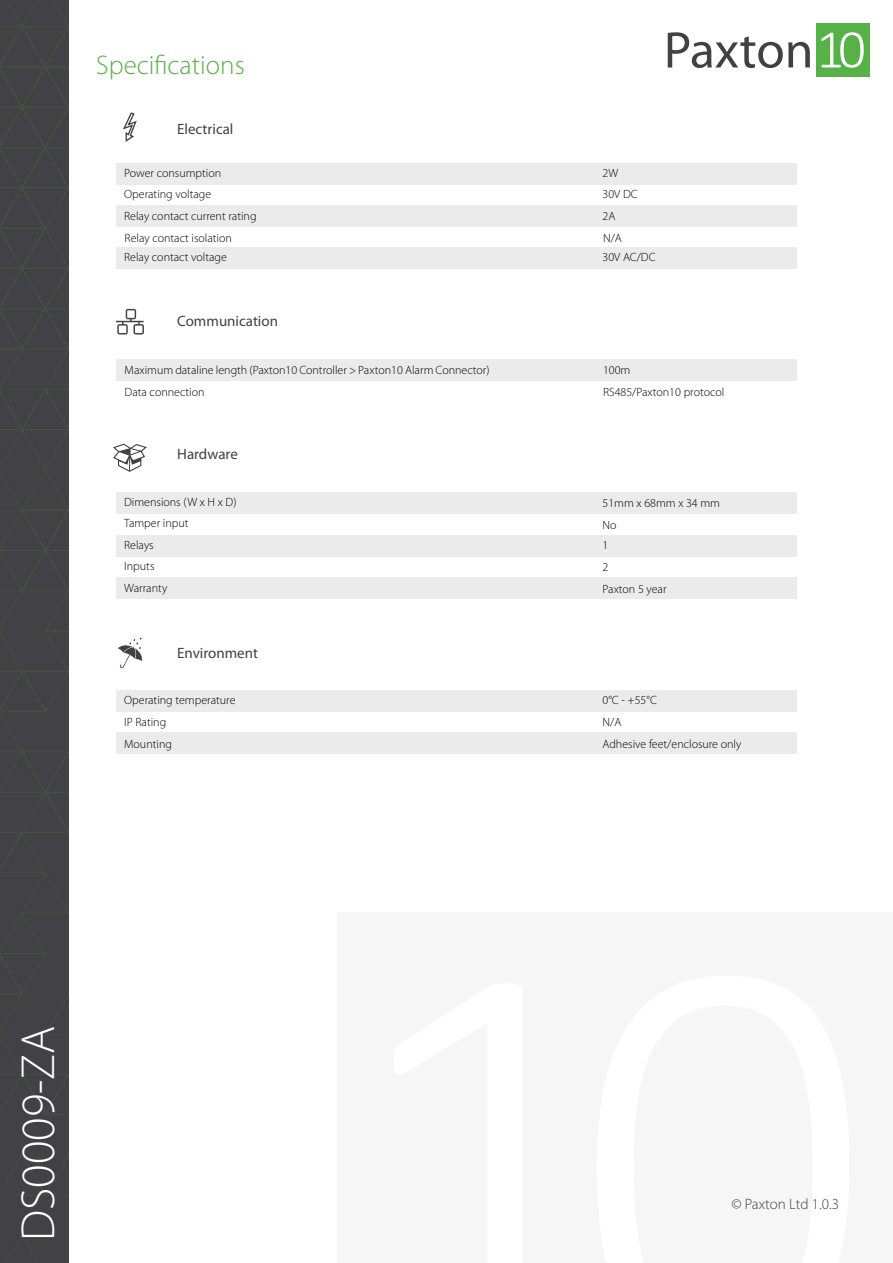
<style>
.page{position:relative;width:893px;height:1263px;background:#fff}
.page>*{position:absolute;margin:0;border:0;box-sizing:border-box;transform-origin:0 0}
.t1{font:300 48px "Myriad Pro";color:#fff}
.t2{font:300 27px "Myriad Pro";color:#56b146}
.t3{font:15px "Myriad Pro";color:#414042}
.t4{font:300 15px "Myriad Pro";letter-spacing:-.005em;color:#414042}
.t5{font:300 12px/21.3px "Myriad Pro";color:#000}
</style>
<div class="page">
<div style="left:0;top:0;width:69px;height:1263px;background:#424143"></div>
<svg style="left:6px;top:1236px;width:32px;height:27px"></svg>
<svg style="left:0;top:0;width:69px;height:1196px"></svg>
<div style="left:337px;top:913px;width:556px;height:350px;background:#f6f6f6"></div>
<div style="left:816px;top:23px;width:53px;height:54px;background:#56b146"></div>
<svg style="left:821px;top:32px;width:43px;height:36px"></svg>
<svg style="left:668px;top:32px;width:142px;height:36px"></svg>
<svg style="left:118px;top:637px;width:24px;height:31px"></svg>
<div style="left:116px;top:163px;width:681px;height:22px;background:#ebebec"></div>
<div style="left:116px;top:247px;width:681px;height:22px;background:#ebebec"></div>
<div style="left:116px;top:359px;width:681px;height:21px;background:#ebebec"></div>
<div style="left:116px;top:492px;width:681px;height:22px;background:#ebebec"></div>
<div style="left:116px;top:690px;width:681px;height:21px;background:#ebebec"></div>
<div style="left:116px;top:732px;width:681px;height:22px;background:#ebebec"></div>
<div style="left:116px;top:206px;width:681px;height:21px;background:#ebebec"></div>
<div style="left:116px;top:535px;width:681px;height:21px;background:#ebebec"></div>
<div style="left:116px;top:577px;width:681px;height:22px;background:#ebebec"></div>
<svg style="left:113px;top:443px;width:34px;height:29px"></svg>
<svg style="left:116px;top:309px;width:28px;height:25px"></svg>
<svg style="left:123px;top:112px;width:14px;height:30px"></svg>
<h2 class="t2" style="left:96px;top:49px;width:150px">Specifications</h2>
<p class="t3" style="left:177px;top:119px;width:58px">Electrical</p>
<p class="t5" style="left:124px;top:162px;width:99px">Power consumption</p>
<p class="t5" style="left:603px;top:162px;width:17px">2W</p>
<p class="t5" style="left:124px;top:184px;width:89px">Operating voltage</p>
<p class="t5" style="left:603px;top:184px;width:37px">30V DC</p>
<p class="t5" style="left:124px;top:205px;width:134px">Relay contact current rating</p>
<p class="t5" style="left:603px;top:205px;width:14px">2A</p>
<p class="t5" style="left:125px;top:227px;width:109px">Relay contact isolation</p>
<p class="t5" style="left:603px;top:227px;width:20px">N/A</p>
<p class="t5" style="left:124px;top:246px;width:104px">Relay contact voltage</p>
<p class="t5" style="left:603px;top:246px;width:55px">30V AC/DC</p>
<p class="t3" style="left:177px;top:312px;width:102px">Communication</p>
<p class="t5" style="left:125px;top:359px;width:367px">Maximum dataline length (Paxton10 Controller &gt; Paxton10 Alarm Connector)</p>
<p class="t5" style="left:603px;top:359px;width:29px">100m</p>
<p class="t5" style="left:125px;top:381px;width:81px">Data connection</p>
<p class="t5" style="left:603px;top:381px;width:123px">RS485/Paxton10 protocol</p>
<p class="t3" style="left:177px;top:445px;width:62px">Hardware</p>
<p class="t5" style="left:124px;top:491px;width:114px">Dimensions (W x H x D)</p>
<p class="t5" style="left:603px;top:492px;width:119px">51mm x 68mm x 34 mm</p>
<p class="t5" style="left:124px;top:513px;width:66px">Tamper input</p>
<p class="t5" style="left:603px;top:514px;width:16px">No</p>
<p class="t5" style="left:603px;top:556px;width:7px">2</p>
<p class="t5" style="left:124px;top:534px;width:32px">Relays<br>Inputs</p>
<p class="t5" style="left:603px;top:534px;width:7px">1</p>
<p class="t5" style="left:124px;top:578px;width:45px">Warranty</p>
<p class="t5" style="left:603px;top:578px;width:65px">Paxton 5 year</p>
<p class="t3" style="left:177px;top:644px;width:82px">Environment</p>
<p class="t5" style="left:124px;top:689px;width:113px">Operating temperature</p>
<p class="t5" style="left:124px;top:733px;width:49px">Mounting</p>
<p class="t5" style="left:124px;top:711px;width:44px">IP Rating</p>
<p class="t5" style="left:603px;top:689px;width:56px">0°C - +55°C</p>
<p class="t5" style="left:603px;top:733px;width:140px">Adhesive feet/enclosure only</p>
<p class="t5" style="left:603px;top:711px;width:20px">N/A</p>
<h1 class="t1" style="left:9px;top:1241px;width:216px;rotate:-90deg">DS0009-ZA</h1>
<p class="t4" style="left:731px;top:1195px;width:109px">© Paxton Ltd 1.0.3</p>
</div>
